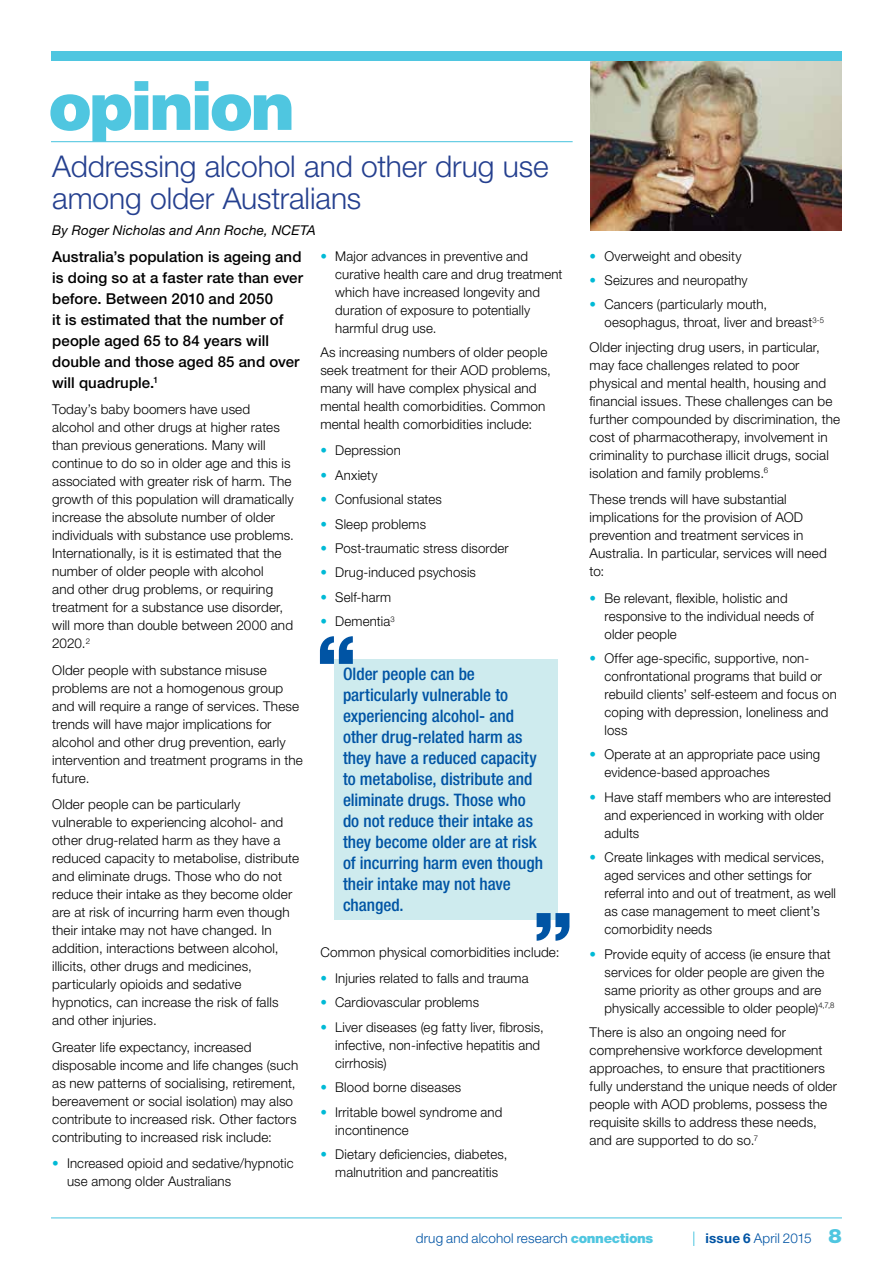
<style>
.page{position:relative;width:893px;height:1263px;background:#fff}
.page>*{position:absolute;margin:0;border:0;box-sizing:border-box;transform-origin:0 0}
.t1{font:900 76.5px "Helvetica LT Std";color:#0054a4}
.t2{font:900 66px "Helvetica LT Std";letter-spacing:-.045em;color:#4fc6e0}
.t3{font:300 30px/31.5px "Helvetica Neue LT Std";letter-spacing:-.005em;color:#25408f}
.t4{font:900 19.95px "Helvetica Neue LT Std";color:#4fc6e0}
.t5{font:500 condensed 17.25px/21px "Helvetica Neue LT Std";color:#0054a4}
.t6{font:500 15px/21px "Helvetica Neue LT Std";letter-spacing:.005em;color:#000}
.t7{font:300 13.5px/18px "Helvetica Neue LT Std";letter-spacing:.01em;color:#000}
.t8{font:300 13.5px "Helvetica Neue LT Std";letter-spacing:.01em;color:#0054a4}
.t9{font:italic 13.5px "Helvetica Neue LT Std";letter-spacing:.015em;color:#000}
.s1{color:#00bad6}
.s2{font-weight:900;color:#4fc6e0}
.s3{font-weight:700}
</style>
<div class="page">
<hr style="left:51px;top:1217px;width:791px;height:1px;background:#4fc6e0">
<div style="left:51px;top:51px;width:791px;height:9px;background:#4fc6e0"></div>
<hr style="left:51px;top:141px;width:522px;height:1px;background:#4fc6e0">
<img style="left:591px;top:62px;width:251px;height:168px">
<svg style="left:693px;top:1231px;width:1px;height:15px"></svg>
<div style="left:334px;top:659px;width:224px;height:261px;background:#ceebee"></div>
<h2 class="t2" style="left:48px;top:63px;width:248px">opinion</h2>
<h3 class="t3" style="left:52px;top:150px;width:498px">Addressing alcohol and other drug use among older Australians</h3>
<p class="t9" style="left:52px;top:222px;width:265px">By Roger Nicholas and Ann Roche, NCETA</p>
<p class="t6" style="left:52px;top:246px;width:252px">Australia’s population is ageing and is doing so at a faster rate than ever before. Between 2010 and 2050<br>it is estimated that the number of people aged 65 to 84 years will double and those aged 85 and over will quadruple.<sup>1</sup></p>
<p class="t7" style="left:52px;top:400px;width:243px">Today’s baby boomers have used alcohol and other drugs at higher rates than previous generations. Many will continue to do so in older age and this is associated with greater risk of harm. The growth of this population will dramatically increase the absolute number of older individuals with substance use problems.<br>Internationally, is it is estimated that the number of older people with alcohol<br>and other drug problems, or requiring treatment for a substance use disorder, will more than double between 2000 and 2020.<sup>2</sup></p>
<p class="t7" style="left:52px;top:661px;width:252px">Older people with substance misuse problems are not a homogenous group and will require a range of services. These trends will have major implications for alcohol and other drug prevention, early intervention and treatment programs in the future.</p>
<p class="t7" style="left:52px;top:795px;width:248px">Older people can be particularly vulnerable to experiencing alcohol- and other drug-related harm as they have a reduced capacity to metabolise, distribute and eliminate drugs. Those who do not reduce their intake as they become older are at risk of incurring harm even though their intake may not have changed. In addition, interactions between alcohol, illicits, other drugs and medicines, particularly opioids and sedative hypnotics, can increase the risk of falls and other injuries.</p>
<p class="t7" style="left:52px;top:1037px;width:248px">Greater life expectancy, increased disposable income and life changes (such as new patterns of socialising, retirement, bereavement or social isolation) may also contribute to increased risk. Other factors contributing to increased risk include:</p>
<p class="t7" style="left:67px;top:1154px;width:228px;text-indent:-15px"><span class="s1">•</span> Increased opioid and sedative/hypnotic use among older Australians</p>
<p class="t7" style="left:335px;top:246px;width:229px;text-indent:-15px"><span class="s1">•</span> Major advances in preventive and curative health care and drug treatment which have increased longevity and duration of exposure to potentially harmful drug use.</p>
<p class="t7" style="left:320px;top:343px;width:232px">As increasing numbers of older people seek treatment for their AOD problems, many will have complex physical and mental health comorbidities. Common mental health comorbidities include:</p>
<p class="t7" style="left:320px;top:441px;width:82px"><span class="s1">•</span> Depression</p>
<p class="t7" style="left:320px;top:466px;width:59px"><span class="s1">•</span> Anxiety</p>
<p class="t7" style="left:320px;top:490px;width:123px"><span class="s1">•</span> Confusional states</p>
<p class="t7" style="left:320px;top:514px;width:107px"><span class="s1">•</span> Sleep problems</p>
<p class="t7" style="left:320px;top:539px;width:190px"><span class="s1">•</span> Post-traumatic stress disorder</p>
<p class="t7" style="left:320px;top:563px;width:157px"><span class="s1">•</span> Drug-induced psychosis</p>
<p class="t7" style="left:320px;top:588px;width:72px"><span class="s1">•</span> Self-harm</p>
<p class="t7" style="left:320px;top:612px;width:76px"><span class="s1">•</span> Dementia<sup>3</sup></p>
<h1 class="t1" style="left:317px;top:615px;width:40px">“</h1>
<p class="t5" style="left:343px;top:663px;width:201px">Older people can be particularly vulnerable to experiencing alcohol- and other drug-related harm as they have a reduced capacity to metabolise, distribute and eliminate drugs. Those who do not reduce their intake as they become older are at risk of incurring harm even though their intake may not have changed.</p>
<h1 class="t1" style="left:534px;top:891px;width:40px">”</h1>
<p class="t7" style="left:320px;top:942px;width:241px">Common physical comorbidities include:</p>
<p class="t7" style="left:320px;top:969px;width:210px"><span class="s1">•</span> Injuries related to falls and trauma</p>
<p class="t7" style="left:320px;top:993px;width:160px"><span class="s1">•</span> Cardiovascular problems</p>
<p class="t7" style="left:335px;top:1018px;width:210px;text-indent:-15px"><span class="s1">•</span> Liver diseases (eg fatty liver, fibrosis, infective, non-infective hepatitis and cirrhosis)</p>
<p class="t7" style="left:320px;top:1078px;width:142px"><span class="s1">•</span> Blood borne diseases</p>
<p class="t7" style="left:335px;top:1102px;width:169px;text-indent:-15px"><span class="s1">•</span> Irritable bowel syndrome and incontinence</p>
<p class="t7" style="left:320px;top:1145px;width:189px;text-align:center"><span class="s1">•</span> Dietary deficiencies, diabetes, malnutrition and pancreatitis</p>
<p class="t7" style="left:590px;top:246px;width:153px"><span class="s1">•</span> Overweight and obesity</p>
<p class="t7" style="left:590px;top:271px;width:160px"><span class="s1">•</span> Seizures and neuropathy</p>
<p class="t7" style="left:604px;top:295px;width:221px;text-indent:-15px"><span class="s1">•</span> Cancers (particularly mouth, oesophagus, throat, liver and breast<sup>3-5</sup></p>
<p class="t7" style="left:590px;top:338px;width:252px">Older injecting drug users, in particular, may face challenges related to poor physical and mental health, housing and financial issues. These challenges can be further compounded by discrimination, the cost of pharmacotherapy, involvement in criminality to purchase illicit drugs, social isolation and family problems.<sup>6</sup></p>
<p class="t7" style="left:590px;top:490px;width:239px">These trends will have substantial implications for the provision of AOD prevention and treatment services in<br>Australia. In particular, services will need to:</p>
<p class="t7" style="left:604px;top:589px;width:211px;text-indent:-15px"><span class="s1">•</span> Be relevant, flexible, holistic and responsive to the individual needs of older people</p>
<p class="t7" style="left:604px;top:649px;width:234px;text-indent:-15px"><span class="s1">•</span> Offer age-specific, supportive, non&shy;confrontational programs that build or rebuild clients’ self-esteem and focus on coping with depression, loneliness and loss</p>
<p class="t7" style="left:604px;top:745px;width:217px;text-indent:-15px"><span class="s1">•</span> Operate at an appropriate pace using evidence-based approaches</p>
<p class="t7" style="left:604px;top:788px;width:228px;text-indent:-15px"><span class="s1">•</span> Have staff members who are interested and experienced in working with older adults</p>
<p class="t7" style="left:604px;top:848px;width:233px;text-indent:-15px"><span class="s1">•</span> Create linkages with medical services, aged services and other settings for referral into and out of treatment, as well as case management to meet client’s comorbidity needs</p>
<p class="t7" style="left:604px;top:944px;width:231px;text-indent:-15px"><span class="s1">•</span> Provide equity of access (ie ensure that services for older people are given the same priority as other groups and are physically accessible to older people)<sup>4,7,8</sup></p>
<p class="t7" style="left:590px;top:1023px;width:249px">There is also an ongoing need for comprehensive workforce development approaches, to ensure that practitioners fully understand the unique needs of older people with AOD problems, possess the requisite skills to address these needs, and are supported to do so.<sup>7</sup></p>
<p class="t8" style="left:416px;top:1229px;width:239px">drug and alcohol research <span class="s2">connections</span></p>
<p class="t8" style="left:705px;top:1230px;width:108px"><span class="s3">issue 6</span> April 2015</p>
<h3 class="t4" style="left:828px;top:1224px;width:15px">8</h3>
</div>
